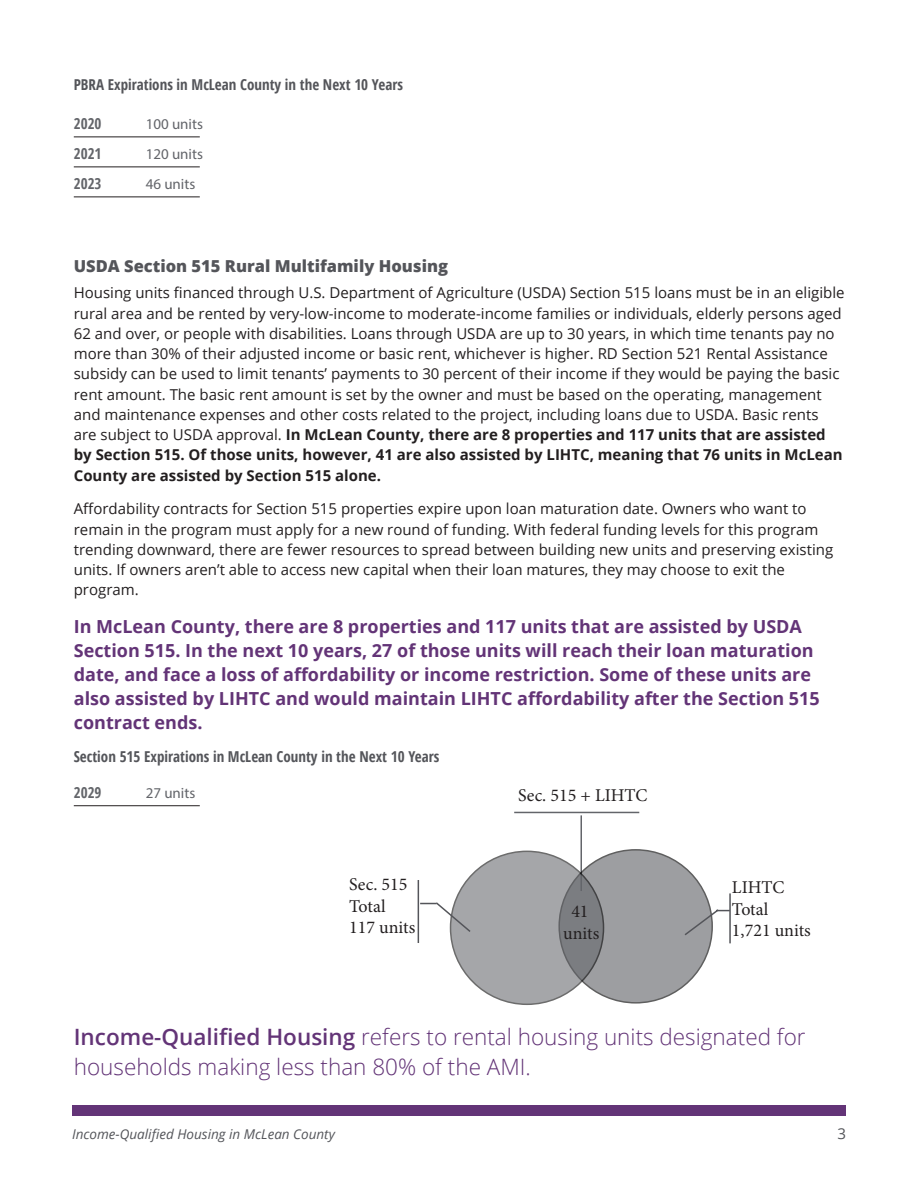
<style>
.page{position:relative;width:918px;height:1188px;background:#fff}
.page>*{position:absolute;margin:0;border:0;box-sizing:border-box;transform-origin:0 0}
.Text{font:300 22.5px/30px "Open Sans";color:#633477}
.Text-2{font:700 18px/24px "Open Sans";color:#633477}
.t1{font:18px/21.6px "Minion Pro";color:#231f20}
.Text-3{font:800 16.5px "Open Sans";color:#54555a}
.Text-4{font:15px/20.2px "Open Sans";color:#231f20}
.Text-5{font:700 condensed 15px "Open Sans";color:#54555a}
.Chart_Sub{font:700 condensed 15px "Open Sans";color:#54555a}
.Chart_Text{font:15px "Myriad Pro";color:#63656a}
.Chart_Text-2{font:700 condensed 15px "Open Sans";color:#63656a}
.t2{font:15px "Open Sans";color:#54555a}
.t3{font:italic 13.5px "Open Sans";color:#54555a}
.s1{font-weight:700}
.s2{font-weight:600}
</style>
<div class="page">
<div style="left:72px;top:1106px;width:774px;height:10px;background:#633477"></div>
<hr style="left:74px;top:137px;width:126px;height:1px;background:#231f20">
<hr style="left:74px;top:167px;width:126px;height:1px;background:#231f20">
<hr style="left:74px;top:197px;width:126px;height:1px;background:#231f20">
<hr style="left:74px;top:805px;width:126px;height:1px;background:#231f20">
<hr style="left:580px;top:815px;width:2px;height:76px;background:#63656a">
<div style="left:559px;top:850px;width:153px;height:153px;background:#9d9ea1;border-radius:50%"></div>
<svg style="left:451px;top:851px;width:153px;height:153px;background:#9b9c9f"></svg>
<hr style="left:514px;top:812px;width:125px;height:1px;background:#63656a">
<hr style="left:729px;top:893px;width:2px;height:50px;background:#54555a">
<svg style="left:684px;top:908px;width:46px;height:29px"></svg>
<hr style="left:418px;top:880px;width:1px;height:63px;background:#54555a">
<svg style="left:420px;top:901px;width:52px;height:33px"></svg>
<p class="Chart_Sub" style="left:74px;top:74px;width:331px">PBRA Expirations in McLean County in the Next 10 Years</p>
<p class="Chart_Text-2" style="left:74px;top:113px;width:29px">2020</p>
<p class="Chart_Text" style="left:146px;top:115px;width:59px">100 units</p>
<p class="Chart_Text-2" style="left:74px;top:143px;width:29px">2021</p>
<p class="Chart_Text" style="left:146px;top:145px;width:59px">120 units</p>
<p class="Chart_Text-2" style="left:74px;top:173px;width:29px">2023</p>
<p class="Chart_Text" style="left:146px;top:175px;width:51px">46 units</p>
<p class="Text-3" style="left:74px;top:254px;width:376px">USDA Section 515 Rural Multifamily Housing</p>
<p class="Text-4" style="left:74px;top:282px;width:772px">Housing units financed through U.S. Department of Agriculture (USDA) Section 515 loans must be in an eligible rural area and be rented by very-low-income to moderate-income families or individuals, elderly persons aged 62 and over, or people with disabilities. Loans through USDA are up to 30 years, in which time tenants pay no more than 30% of their adjusted income or basic rent, whichever is higher. RD Section 521 Rental Assistance subsidy can be used to limit tenants’ payments to 30 percent of their income if they would be paying the basic rent amount. The basic rent amount is set by the owner and must be based on the operating, management and maintenance expenses and other costs related to the project, including loans due to USDA. Basic rents are subject to USDA approval. <span class="s1">In McLean County, there are 8 properties and 117 units that are assisted by Section 515. Of those units, however, 41 are also assisted by LIHTC, meaning that 76 units in McLean County are assisted by Section 515 alone.</span></p>
<p class="Text-4" style="left:74px;top:498px;width:761px">Affordability contracts for Section 515 properties expire upon loan maturation date. Owners who want to remain in the program must apply for a new round of funding. With federal funding levels for this program trending downward, there are fewer resources to spread between building new units and preserving existing units. If owners aren’t able to access new capital when their loan matures, they may choose to exit the program.</p>
<p class="Text-2" style="left:74px;top:614px;width:748px">In McLean County, there are 8 properties and 117 units that are assisted by USDA Section 515. In the next 10 years, 27 of those units will reach their loan maturation date, and face a loss of affordability or income restriction. Some of these units are also assisted by LIHTC and would maintain LIHTC affordability after the Section 515 contract ends.</p>
<p class="Text-5" style="left:74px;top:746px;width:367px">Section 515 Expirations in McLean County in the Next 10 Years</p>
<p class="Chart_Text-2" style="left:74px;top:782px;width:29px">2029</p>
<p class="Chart_Text" style="left:146px;top:784px;width:51px">27 units</p>
<p class="t1" style="left:518px;top:785px;width:131px">Sec. 515 + LIHTC</p>
<p class="t1" style="left:349px;top:873px;width:60px">Sec. 515</p>
<p class="t1" style="left:349px;top:895px;width:38px">Total</p>
<p class="t1" style="left:349px;top:917px;width:68px">117 units</p>
<p class="t1" style="left:571px;top:901px;width:19px">41</p>
<p class="t1" style="left:563px;top:923px;width:38px">units</p>
<p class="t1" style="left:732px;top:877px;width:54px">LIHTC<br>Total</p>
<p class="t1" style="left:732px;top:920px;width:80px">1,721 units</p>
<p class="Text" style="left:74px;top:1022px;width:733px"><span class="s2">Income-Qualified Housing</span> refers to rental housing units designated for households making less than 80% of the AMI.</p>
<p class="t3" style="left:72px;top:1125px;width:264px">Income-Qualified Housing in McLean County</p>
<p class="t2" style="left:837px;top:1124px;width:10px">3</p>
</div>
